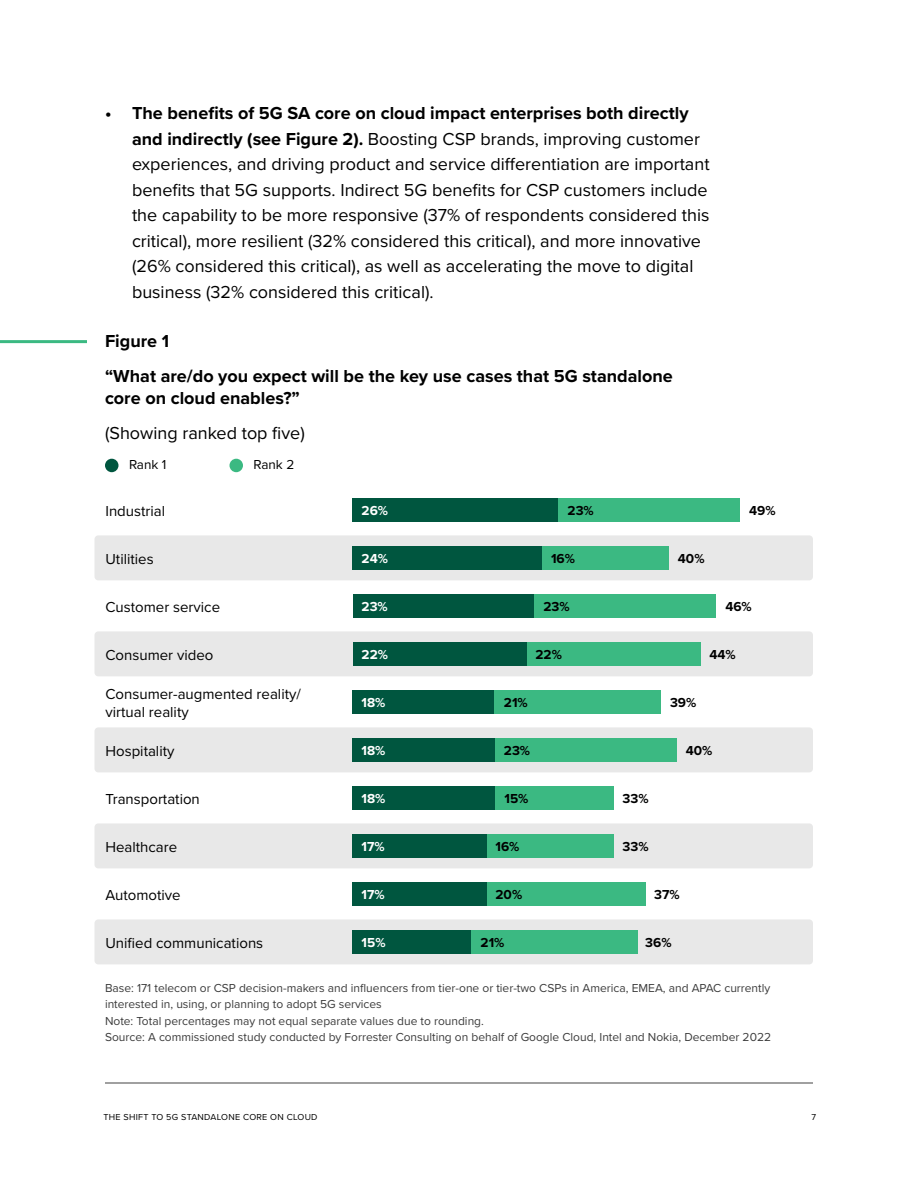
<style>
.page{position:relative;width:918px;height:1188px;background:#fff}
.page>*{position:absolute;margin:0;border:0;box-sizing:border-box;transform-origin:0 0}
.t1{font:18px/25.5px "Proxima Nova";color:#000}
.t2{font:700 18px/34.5px "Proxima Nova";color:#000}
.t3{font:15px/18px "Proxima Nova";color:#000}
.t4{font:700 13.5px "Proxima Nova";color:#000}
.t5{font:700 13.5px "Proxima Nova";color:#fff}
.t6{font:13.5px "Proxima Nova";color:#000}
.t7{font:12px/16.5px "Proxima Nova";color:#3c3c3c}
.t8{font:9px "Proxima Nova";letter-spacing:.03em;color:#000}
.s1{font-weight:700}
</style>
<div class="page">
<hr style="left:0;top:340px;width:87px;height:3px;background:#3bb982">
<div style="left:105px;top:459px;width:13px;height:13px;background:#00563f;border-radius:50%"></div>
<div style="left:230px;top:459px;width:13px;height:13px;background:#3bb982;border-radius:50%"></div>
<div style="left:353px;top:498px;width:205px;height:24px;background:#00563f"></div>
<div style="left:558px;top:498px;width:182px;height:24px;background:#3bb982"></div>
<div style="left:353px;top:690px;width:142px;height:24px;background:#00563f"></div>
<div style="left:495px;top:690px;width:166px;height:24px;background:#3bb982"></div>
<div style="left:353px;top:594px;width:181px;height:24px;background:#00563f"></div>
<div style="left:534px;top:594px;width:182px;height:24px;background:#3bb982"></div>
<div style="left:353px;top:786px;width:142px;height:24px;background:#00563f"></div>
<div style="left:495px;top:786px;width:119px;height:24px;background:#3bb982"></div>
<div style="left:353px;top:882px;width:134px;height:24px;background:#00563f"></div>
<div style="left:487px;top:882px;width:158px;height:24px;background:#3bb982"></div>
<div style="left:94px;top:535px;width:719px;height:45px;background:#e8e8e8;border-radius:4px"></div>
<div style="left:353px;top:546px;width:189px;height:24px;background:#00563f"></div>
<div style="left:542px;top:546px;width:127px;height:24px;background:#3bb982"></div>
<div style="left:94px;top:727px;width:719px;height:45px;background:#e8e8e8;border-radius:4px"></div>
<div style="left:353px;top:738px;width:142px;height:24px;background:#00563f"></div>
<div style="left:495px;top:738px;width:182px;height:24px;background:#3bb982"></div>
<div style="left:94px;top:631px;width:719px;height:45px;background:#e8e8e8;border-radius:4px"></div>
<div style="left:353px;top:642px;width:174px;height:24px;background:#00563f"></div>
<div style="left:527px;top:642px;width:174px;height:24px;background:#3bb982"></div>
<div style="left:94px;top:823px;width:719px;height:45px;background:#e8e8e8;border-radius:4px"></div>
<div style="left:353px;top:834px;width:134px;height:24px;background:#00563f"></div>
<div style="left:487px;top:834px;width:127px;height:24px;background:#3bb982"></div>
<div style="left:94px;top:919px;width:719px;height:45px;background:#e8e8e8;border-radius:4px"></div>
<div style="left:353px;top:930px;width:118px;height:24px;background:#00563f"></div>
<div style="left:471px;top:930px;width:166px;height:24px;background:#3bb982"></div>
<hr style="left:105px;top:1082px;width:708px;height:2px;background:#828282">
<p class="t1" style="left:132px;top:100px;width:579px;text-indent:-27px"><span class="s1">• The benefits of 5G SA core on cloud impact enterprises both directly and indirectly (see Figure 2).</span> Boosting CSP brands, improving customer experiences, and driving product and service differentiation are important benefits that 5G supports. Indirect 5G benefits for CSP customers include the capability to be more responsive (37% of respondents considered this critical), more resilient (32% considered this critical), and more innovative (26% considered this critical), as well as accelerating the move to digital business (32% considered this critical).</p>
<p class="t2" style="left:105px;top:324px;width:569px">Figure 1<br>“What are/do you expect will be the key use cases that 5G standalone</p>
<p class="t2" style="left:105px;top:381px;width:196px">core on cloud enables?”</p>
<p class="t1" style="left:105px;top:419px;width:201px">(Showing ranked top five)</p>
<p class="t6" style="left:129px;top:455px;width:39px">Rank 1</p>
<p class="t6" style="left:253px;top:455px;width:42px">Rank 2</p>
<p class="t3" style="left:105px;top:501px;width:61px">Industrial</p>
<p class="t5" style="left:362px;top:501px;width:28px">26%</p>
<p class="t4" style="left:568px;top:501px;width:28px">23%</p>
<p class="t4" style="left:749px;top:501px;width:28px">49%</p>
<p class="t3" style="left:105px;top:549px;width:50px">Utilities</p>
<p class="t5" style="left:362px;top:549px;width:28px">24%</p>
<p class="t4" style="left:551px;top:549px;width:25px">16%</p>
<p class="t4" style="left:678px;top:549px;width:28px">40%</p>
<p class="t3" style="left:105px;top:597px;width:116px">Customer service</p>
<p class="t5" style="left:362px;top:597px;width:28px">23%</p>
<p class="t4" style="left:543px;top:597px;width:28px">23%</p>
<p class="t4" style="left:725px;top:597px;width:28px">46%</p>
<p class="t3" style="left:105px;top:645px;width:109px">Consumer video</p>
<p class="t5" style="left:362px;top:645px;width:28px">22%</p>
<p class="t4" style="left:536px;top:645px;width:28px">22%</p>
<p class="t4" style="left:710px;top:645px;width:28px">44%</p>
<p class="t3" style="left:105px;top:684px;width:197px">Consumer-augmented reality/ virtual reality</p>
<p class="t5" style="left:362px;top:693px;width:25px">18%</p>
<p class="t4" style="left:504px;top:693px;width:25px">21%</p>
<p class="t4" style="left:670px;top:693px;width:28px">39%</p>
<p class="t3" style="left:105px;top:741px;width:71px">Hospitality</p>
<p class="t5" style="left:362px;top:741px;width:25px">18%</p>
<p class="t4" style="left:504px;top:741px;width:28px">23%</p>
<p class="t4" style="left:686px;top:741px;width:28px">40%</p>
<p class="t3" style="left:105px;top:789px;width:96px">Transportation</p>
<p class="t5" style="left:362px;top:789px;width:25px">18%</p>
<p class="t4" style="left:504px;top:789px;width:25px">15%</p>
<p class="t4" style="left:623px;top:789px;width:28px">33%</p>
<p class="t3" style="left:105px;top:837px;width:73px">Healthcare</p>
<p class="t5" style="left:362px;top:837px;width:25px">17%</p>
<p class="t4" style="left:496px;top:837px;width:25px">16%</p>
<p class="t4" style="left:623px;top:837px;width:28px">33%</p>
<p class="t3" style="left:105px;top:885px;width:77px">Automotive</p>
<p class="t5" style="left:362px;top:885px;width:25px">17%</p>
<p class="t4" style="left:496px;top:885px;width:28px">20%</p>
<p class="t4" style="left:654px;top:885px;width:27px">37%</p>
<p class="t3" style="left:105px;top:933px;width:159px">Unified communications</p>
<p class="t5" style="left:362px;top:933px;width:25px">15%</p>
<p class="t4" style="left:481px;top:933px;width:25px">21%</p>
<p class="t4" style="left:645px;top:933px;width:28px">36%</p>
<p class="t7" style="left:105px;top:979px;width:668px">Base: 171 telecom or CSP decision-makers and influencers from tier-one or tier-two CSPs in America, EMEA, and APAC currently interested in, using, or planning to adopt 5G services<br>Note: Total percentages may not equal separate values due to rounding.<br>Source: A commissioned study conducted by Forrester Consulting on behalf of Google Cloud, Intel and Nokia, December 2022</p>
<p class="t8" style="left:104px;top:1110px;width:216px">THE SHIFT TO 5G STANDALONE CORE ON CLOUD</p>
<p class="t8" style="left:811px;top:1110px;width:6px">7</p>
</div>
